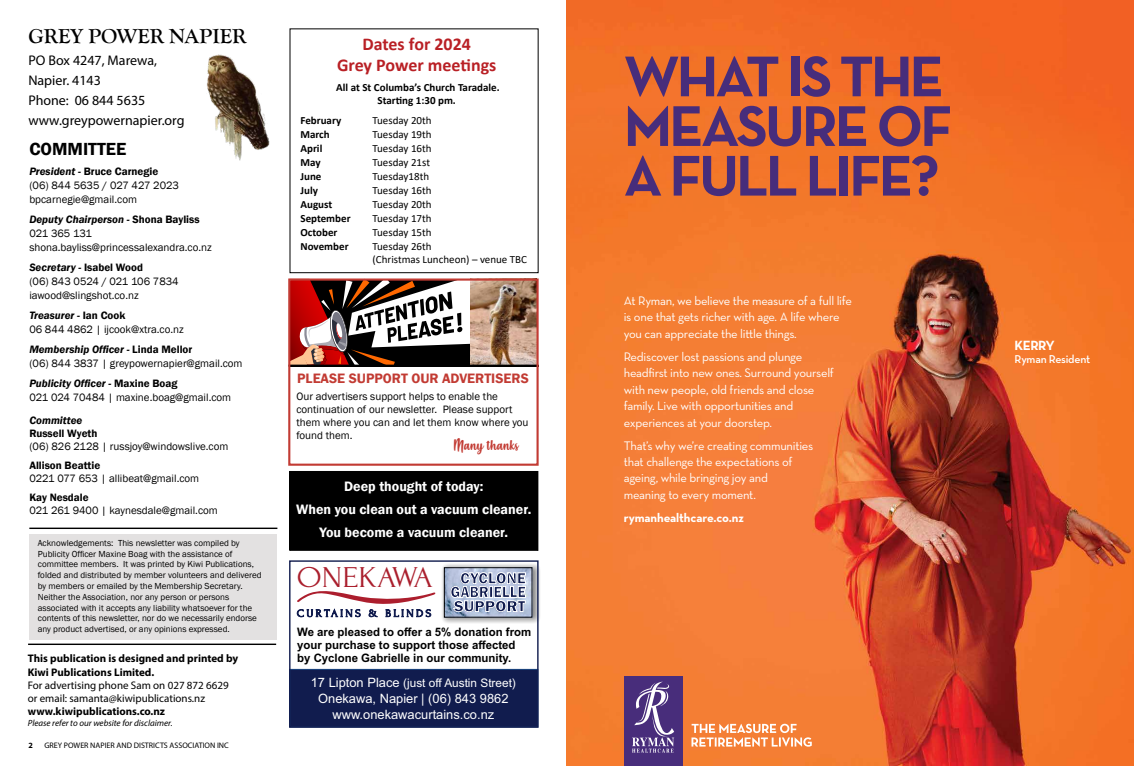
<style>
.page{position:relative;width:1134px;height:766px;background:#fff}
.page>*{position:absolute;margin:0;border:0;box-sizing:border-box;transform-origin:0 0}
.t1{font:700 58.3px/49.6px "Neutraface Text";letter-spacing:-.05em;color:#472d7b}
.t2{font:30.1px "Forum";color:#aa1f2d;scale:1.09 1}
.t3{font:700 21px "Goudy Old Style T";color:#000}
.t4{font:700 18px/21.6px "Calibri";color:#b92025;text-align:center}
.t5{font:600 18px "Franklin Gothic";color:#000}
.t6{font:800 16.3px/13.8px "Franklin Gothic";color:#111c4e;text-align:center;scale:.94 1}
.t7{font:800 16.3px "Franklin Gothic";color:#111c4e}
.t8{font:600 14px/22.8px "Franklin Gothic";color:#fff;text-align:center}
.t9{font:14px/20px "Myriad Pro";color:#000}
.t10{font:600 14px "Franklin Gothic";color:#c23b33}
.t11{font:14px "Misses";color:#c23b33}
.t12{font:700 13.6px "Neutraface Text";letter-spacing:-.04em;color:#fff}
.t13{font:12.9px/15.8px "Arial";color:#fff;text-align:center}
.t14{font:12.6px/16.4px "Neutraface Text";letter-spacing:-.02em;color:#fff}
.t15{font:700 12.6px "Neutraface Text";letter-spacing:-.01em;color:#fff}
.t16{font:11.8px "Arial";color:#fff}
.t17{font:700 11.6px/13px "Arial";color:#000}
.t18{font:600 11.6px "Neutraface Text";letter-spacing:-.02em;color:#fff}
.t19{font:11px/14px "Franklin Gothic";color:#000}
.t20{font:11px/13.2px "Calibri";color:#000}
.t21{font:700 11px/13.2px "Calibri";color:#000;text-align:center}
.t22{font:700 11px/13.2px "Myriad Pro";color:#000}
.t23{font:11px/13.2px "Myriad Pro";color:#000}
.t24{font:600 11px "Franklin Gothic";color:#000}
.t25{font:italic 600 11px "Franklin Gothic";color:#000}
.t26{font:10.6px "Forum";letter-spacing:.21em;color:#111c4e;scale:1.09 1}
.t27{font:9px/10.8px "Franklin Gothic";color:#000}
.t28{font:italic 9px "Myriad Pro";color:#000}
.t29{font:8px "Myriad Pro";color:#000}
.t30{font:700 8px "Myriad Pro";color:#000}
.s1{font-weight:600;font-style:italic}
.s2{font-weight:600}
.s3{font-size:12.9px}
</style>
<div class="page">
<hr style="left:28px;top:643px;width:248px;height:1px;background:#000">
<div style="left:29px;top:534px;width:247px;height:106px;background:#e3e1e1"></div>
<img style="left:207px;top:54px;width:63px;height:106px">
<hr style="left:29px;top:527px;width:248px;height:2px;background:#000">
<div style="left:290px;top:471px;width:248px;height:79px;background:#000"></div>
<svg style="left:291px;top:281px;width:179px;height:83px"></svg>
<img style="left:470px;top:281px;width:66px;height:83px">
<div style="left:288px;top:364px;width:251px;height:2px;border:1px solid #000"></div>
<div style="left:288px;top:278px;width:251px;height:187px;border:2px solid #c23b33"></div>
<div style="left:439px;top:562px;width:103px;height:65px;background:#000;opacity:.49"></div>
<img style="left:446px;top:569px;width:84px;height:46px">
<div style="left:444px;top:567px;width:88px;height:50px;border:1px solid #000"></div>
<div style="left:290px;top:669px;width:248px;height:57px;background:#111c4e"></div>
<div style="left:289px;top:669px;width:249px;height:58px;border:1px solid #1c4781"></div>
<div style="left:289px;top:560px;width:250px;height:167px;border:1px solid #111c4e"></div>
<svg style="left:297px;top:591px;width:138px;height:13px"></svg>
<img style="left:567px;top:242px;width:567px;height:523px">
<img style="left:567px;top:0;width:567px;height:242px">
<div style="left:624px;top:676px;width:59px;height:89px;background:#482d7b"></div>
<svg style="left:632px;top:681px;width:42px;height:71px"></svg>
<svg style="left:691px;top:723px;width:121px;height:23px"></svg>
<h3 class="t3" style="left:28px;top:24px;width:220px">GREY POWER NAPIER</h3>
<p class="t9" style="left:28px;top:50px;width:158px">PO Box 4247, Marewa,<br>Napier. 4143<br>Phone: 06 844 5635 www.greypowernapier.org</p>
<h3 class="t5" style="left:29px;top:137px;width:99px">COMMITTEE</h3>
<p class="t19" style="left:29px;top:164px;width:151px"><span class="s1">President -</span> <span class="s2">Bruce Carnegie </span>(06) 844 5635 / 027 427 2023 bpcarnegie@gmail.com</p>
<p class="t19" style="left:29px;top:212px;width:184px"><span class="s1">Deputy Chairperson -</span> <span class="s2">Shona Bayliss<br></span>021 365 131 shona.bayliss@princessalexandra.co.nz</p>
<p class="t19" style="left:29px;top:260px;width:151px"><span class="s1">Secretary -</span> <span class="s2">Isabel Wood<br></span>(06) 843 0524 / 021 106 7834 iawood@slingshot.co.nz</p>
<p class="t19" style="left:29px;top:308px;width:156px"><span class="s1">Treasurer -</span> <span class="s2">Ian Cook<br></span>06 844 4862 | ijcook@xtra.co.nz</p>
<p class="t19" style="left:29px;top:342px;width:215px"><span class="s1">Membership Officer -</span> <span class="s2">Linda Mellor<br></span>(06) 844 3837 | greypowernapier@gmail.com</p>
<p class="t19" style="left:29px;top:376px;width:203px"><span class="s1">Publicity Officer -</span> <span class="s2">Maxine Boag<br></span>021 024 70484 | maxine.boag@gmail.com</p>
<p class="t25" style="left:29px;top:413px;width:55px">Committee</p>
<p class="t24" style="left:29px;top:426px;width:70px">Russell Wyeth</p>
<p class="t19" style="left:29px;top:439px;width:201px">(06) 826 2128 | russjoy@windowslive.com</p>
<p class="t24" style="left:29px;top:458px;width:72px">Allison Beattie</p>
<p class="t19" style="left:29px;top:471px;width:171px">0221 077 653 | allibeat@gmail.com</p>
<p class="t24" style="left:29px;top:490px;width:61px">Kay Nesdale</p>
<p class="t19" style="left:29px;top:503px;width:190px">021 261 9400 | kaynesdale@gmail.com</p>
<p class="t27" style="left:38px;top:537px;width:225px">Acknowledgements: This newsletter was compiled by Publicity Officer Maxine Boag with the assistance of committee members. It was printed by Kiwi Publications, folded and distributed by member volunteers and delivered by members or emailed by the Membership Secretary.<br>Neither the Association, nor any person or persons associated with it accepts any liability whatsoever for the contents of this newsletter, nor do we necessarily endorse any product advertised, or any opinions expressed.</p>
<p class="t22" style="left:28px;top:651px;width:212px">This publication is designed and printed by<br>Kiwi Publications Limited.</p>
<p class="t23" style="left:28px;top:678px;width:202px">For advertising phone Sam on 027 872 6629 or email: samanta@kiwipublications.nz</p>
<p class="t22" style="left:28px;top:704px;width:139px">www.kiwipublications.co.nz</p>
<p class="t28" style="left:28px;top:717px;width:146px">Please refer to our website for disclaimer.</p>
<p class="t30" style="left:28px;top:739px;width:6px">2</p>
<p class="t29" style="left:44px;top:739px;width:186px">GREY POWER NAPIER AND DISTRICTS ASSOCIATION INC</p>
<h3 class="t4" style="left:337px;top:33px;width:161px">Dates for 2024<br>Grey Power meetings</h3>
<p class="t21" style="left:336px;top:80px;width:165px">All at St Columba’s Church Taradale.<br>Starting 1:30 pm.</p>
<p class="t21" style="left:300px;top:113px;width:42px">February</p>
<p class="t20" style="left:372px;top:113px;width:61px">Tuesday 20th</p>
<p class="t21" style="left:300px;top:127px;width:31px">March</p>
<p class="t20" style="left:372px;top:127px;width:61px">Tuesday 19th</p>
<p class="t21" style="left:300px;top:141px;width:23px">April</p>
<p class="t20" style="left:372px;top:141px;width:61px">Tuesday 16th</p>
<p class="t21" style="left:300px;top:155px;width:22px">May</p>
<p class="t20" style="left:372px;top:155px;width:59px">Tuesday 21st</p>
<p class="t21" style="left:300px;top:169px;width:22px">June</p>
<p class="t20" style="left:372px;top:169px;width:58px">Tuesday18th</p>
<p class="t21" style="left:300px;top:183px;width:19px">July</p>
<p class="t20" style="left:372px;top:183px;width:61px">Tuesday 16th</p>
<p class="t21" style="left:300px;top:197px;width:33px">August</p>
<p class="t20" style="left:372px;top:197px;width:61px">Tuesday 20th</p>
<p class="t21" style="left:300px;top:211px;width:52px">September</p>
<p class="t20" style="left:372px;top:211px;width:61px">Tuesday 17th</p>
<p class="t21" style="left:300px;top:225px;width:39px">October</p>
<p class="t20" style="left:372px;top:225px;width:61px">Tuesday 15th</p>
<p class="t21" style="left:300px;top:239px;width:50px">November</p>
<p class="t20" style="left:372px;top:239px;width:156px">Tuesday 26th<br>(Christmas Luncheon) – venue TBC</p>
<p class="t10" style="left:297px;top:369px;width:233px">PLEASE SUPPORT OUR ADVERTISERS</p>
<p class="t19" style="left:296px;top:389px;width:234px;line-height:13.2px">Our advertisers support helps to enable the continuation of our newsletter. Please support them where you can and let them know where you found them.</p>
<p class="t11" style="left:453px;top:436px;width:67px">Many thanks</p>
<p class="t8" style="left:296px;top:475px;width:237px">Deep thought of today:<br>When you clean out a vacuum cleaner.<br>You become a vacuum cleaner.</p>
<h2 class="t2" style="left:297px;top:561px;width:126px">ONEKAWA</h2>
<p class="t26" style="left:297px;top:607px;width:125px">CURTAINS &amp; BLINDS</p>
<h3 class="t6" style="left:450px;top:571px;width:82px">CYCLONE<br>GABRIELLE</h3>
<h3 class="t7" style="left:454px;top:595px;width:73px">SUPPORT</h3>
<p class="t17" style="left:297px;top:625px;width:236px">We are pleased to offer a 5% donation from your purchase to support those affected by Cyclone Gabrielle in our community.</p>
<p class="t16" style="left:311px;top:674px;width:207px"><span class="s3">17 Lipton Place</span> (just off Austin Street)</p>
<p class="t13" style="left:318px;top:690px;width:192px">Onekawa, Napier | (06) 843 9862 www.onekawacurtains.co.nz</p>
<h1 class="t1" style="left:624px;top:51px;width:330px">WHAT IS THE<br>MEASURE OF<br>A FULL LIFE?</h1>
<p class="t14" style="left:624px;top:292px;width:230px">At Ryman, we believe the measure of a full life is one that gets richer with age. A life where you can appreciate the little things.</p>
<p class="t14" style="left:624px;top:348px;width:212px">Rediscover lost passions and plunge headfirst into new ones. Surround yourself with new people, old friends and close family. Live with opportunities and experiences at your doorstep.</p>
<p class="t14" style="left:624px;top:437px;width:191px">That’s why we’re creating communities that challenge the expectations of ageing, while bringing joy and<br>meaning to every moment.</p>
<p class="t15" style="left:624px;top:509px;width:122px">rymanhealthcare.co.nz</p>
<p class="t12" style="left:1015px;top:336px;width:42px">KERRY</p>
<p class="t18" style="left:1015px;top:352px;width:77px">Ryman Resident</p>
</div>
